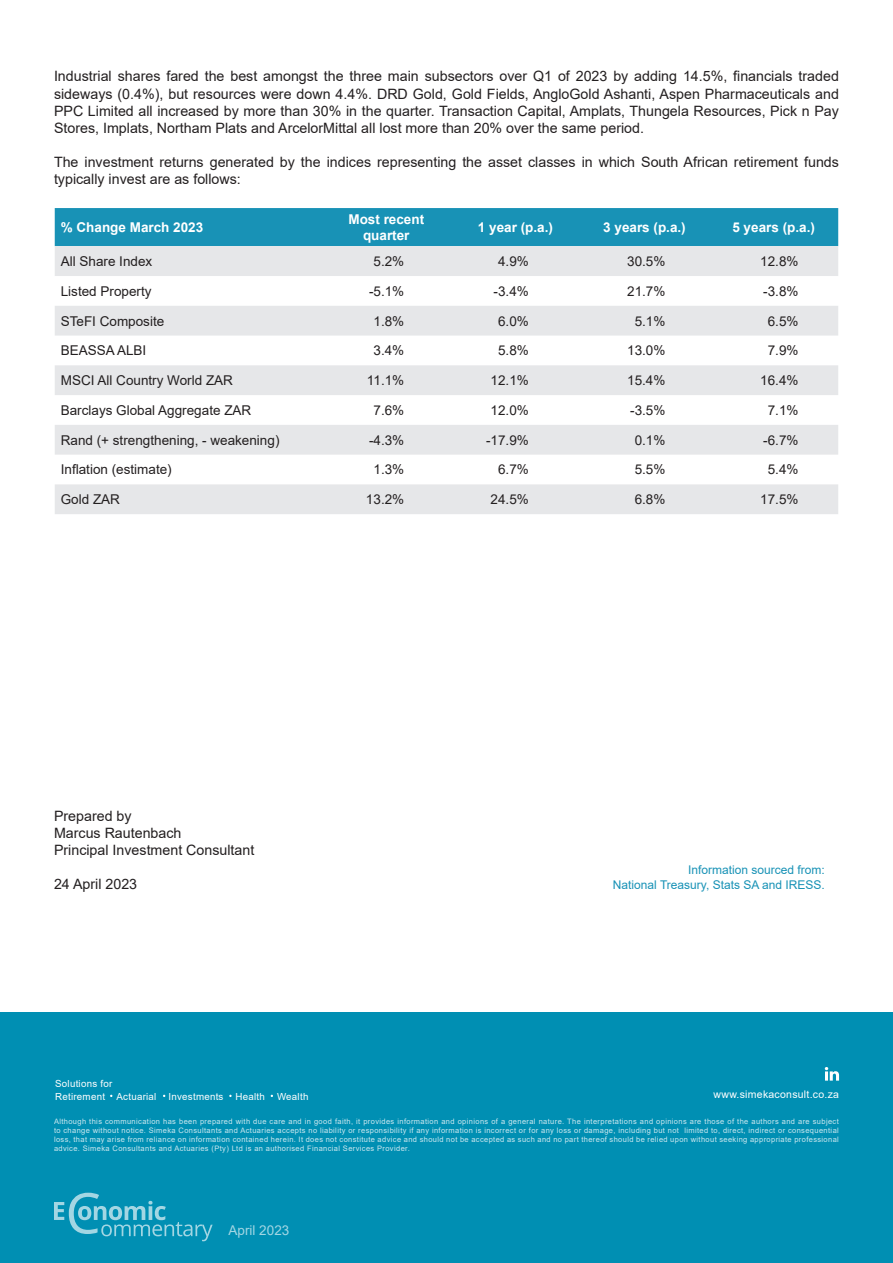
<style>
.page{position:relative;width:893px;height:1263px;background:#fff}
.page>*{position:absolute;margin:0;border:0;box-sizing:border-box;transform-origin:0 0}
.t1{font:14.25px/17.1px "Arial";color:#231f20}
.t2{font:13.5px "Arial";color:#231f20}
.t3{font:700 13.5px/16.2px "Arial";color:#fff;text-align:center}
.t4{font:13.5px "Arial";color:#fff}
.t5{font:12px "Arial";color:#1892b6}
.t6{font:10.5px "Arial";letter-spacing:.025em;color:#fff}
.t7{font:9.75px "Arial";letter-spacing:.025em;color:#fff}
.t8{font:7.5px/9px "Arial";letter-spacing:.05em;color:#fff;text-align:justify}
</style>
<div class="page">
<div style="left:0;top:1012px;width:893px;height:251px;background:#008fb3"></div>
<svg style="left:825px;top:1067px;width:14px;height:13px"></svg>
<svg style="left:54px;top:1193px;width:159px;height:48px"></svg>
<div style="left:55px;top:208px;width:783px;height:38px;background:#1892b6"></div>
<svg style="left:55px;top:246px;width:783px;height:268px;fill:#e6e7e9"></svg>
<p class="t1" style="left:54px;top:68px;width:786px;text-align:justify">Industrial shares fared the best amongst the three main subsectors over Q1 of 2023 by adding 14.5%, financials traded sideways (0.4%), but resources were down 4.4%. DRD Gold, Gold Fields, AngloGold Ashanti, Aspen Pharmaceuticals and PPC Limited all increased by more than 30% in the quarter. Transaction Capital, Amplats, Thungela Resources, Pick n Pay Stores, Implats, Northam Plats and ArcelorMittal all lost more than 20% over the same period.</p>
<p class="t1" style="left:54px;top:153px;width:786px">The investment returns generated by the indices representing the asset classes in which South African retirement funds typically invest are as follows:</p>
<p class="t3" style="left:61px;top:219px;width:144px">% Change March 2023</p>
<p class="t3" style="left:348px;top:211px;width:77px">Most recent quarter</p>
<p class="t3" style="left:478px;top:219px;width:77px">1 year (p.a.)</p>
<p class="t3" style="left:603px;top:219px;width:84px">3 years (p.a.)</p>
<p class="t3" style="left:732px;top:219px;width:84px">5 years (p.a.)</p>
<p class="t2" style="left:61px;top:252px;width:93px">All Share Index</p>
<p class="t2" style="left:373px;top:252px;width:32px">5.2%</p>
<p class="t2" style="left:498px;top:252px;width:32px">4.9%</p>
<p class="t2" style="left:627px;top:252px;width:40px">30.5%</p>
<p class="t2" style="left:760px;top:252px;width:40px">12.8%</p>
<p class="t2" style="left:61px;top:282px;width:92px">Listed Property</p>
<p class="t2" style="left:369px;top:282px;width:37px">-5.1%</p>
<p class="t2" style="left:494px;top:282px;width:37px">-3.4%</p>
<p class="t2" style="left:627px;top:282px;width:40px">21.7%</p>
<p class="t2" style="left:763px;top:282px;width:37px">-3.8%</p>
<p class="t2" style="left:61px;top:312px;width:105px">STeFI Composite</p>
<p class="t2" style="left:373px;top:312px;width:32px">1.8%</p>
<p class="t2" style="left:498px;top:312px;width:32px">6.0%</p>
<p class="t2" style="left:635px;top:312px;width:32px">5.1%</p>
<p class="t2" style="left:768px;top:312px;width:32px">6.5%</p>
<p class="t2" style="left:61px;top:341px;width:87px">BEASSA ALBI</p>
<p class="t2" style="left:373px;top:341px;width:32px">3.4%</p>
<p class="t2" style="left:498px;top:341px;width:32px">5.8%</p>
<p class="t2" style="left:627px;top:341px;width:40px">13.0%</p>
<p class="t2" style="left:768px;top:341px;width:32px">7.9%</p>
<p class="t2" style="left:61px;top:371px;width:174px">MSCI All Country World ZAR</p>
<p class="t2" style="left:367px;top:371px;width:39px">11.1%</p>
<p class="t2" style="left:491px;top:371px;width:40px">12.1%</p>
<p class="t2" style="left:627px;top:371px;width:40px">15.4%</p>
<p class="t2" style="left:760px;top:371px;width:40px">16.4%</p>
<p class="t2" style="left:61px;top:401px;width:192px">Barclays Global Aggregate ZAR</p>
<p class="t2" style="left:373px;top:401px;width:32px">7.6%</p>
<p class="t2" style="left:491px;top:401px;width:40px">12.0%</p>
<p class="t2" style="left:630px;top:401px;width:37px">-3.5%</p>
<p class="t2" style="left:768px;top:401px;width:32px">7.1%</p>
<p class="t2" style="left:61px;top:431px;width:220px">Rand (+ strengthening, - weakening)</p>
<p class="t2" style="left:369px;top:431px;width:37px">-4.3%</p>
<p class="t2" style="left:486px;top:431px;width:44px">-17.9%</p>
<p class="t2" style="left:635px;top:431px;width:32px">0.1%</p>
<p class="t2" style="left:763px;top:431px;width:37px">-6.7%</p>
<p class="t2" style="left:61px;top:460px;width:113px">Inflation (estimate)</p>
<p class="t2" style="left:373px;top:460px;width:32px">1.3%</p>
<p class="t2" style="left:498px;top:460px;width:32px">6.7%</p>
<p class="t2" style="left:635px;top:460px;width:32px">5.5%</p>
<p class="t2" style="left:768px;top:460px;width:32px">5.4%</p>
<p class="t2" style="left:61px;top:490px;width:61px">Gold ZAR</p>
<p class="t2" style="left:366px;top:490px;width:40px">13.2%</p>
<p class="t2" style="left:491px;top:490px;width:40px">24.5%</p>
<p class="t2" style="left:635px;top:490px;width:32px">6.8%</p>
<p class="t2" style="left:760px;top:490px;width:40px">17.5%</p>
<p class="t1" style="left:54px;top:807px;width:202px">Prepared by<br>Marcus Rautenbach<br>Principal Investment Consultant</p>
<p class="t1" style="left:54px;top:875px;width:85px">24 April 2023</p>
<p class="t5" style="left:688px;top:862px;width:138px">Information sourced from:</p>
<p class="t5" style="left:613px;top:876px;width:213px">National Treasury, Stats SA and IRESS.</p>
<p class="t7" style="left:55px;top:1077px;width:59px">Solutions for</p>
<p class="t7" style="left:55px;top:1089px;width:255px">Retirement Actuarial Investments Health Wealth</p>
<p class="t8" style="left:54px;top:1117px;width:786px">Although this communication has been prepared with due care and in good faith, it provides information and opinions of a general nature. The interpretations and opinions are those of the authors and are subject to change without notice. Simeka Consultants and Actuaries accepts no liability or responsibility if any information is incorrect or for any loss or damage, including but not limited to, direct, indirect or consequential loss, that may arise from reliance on information contained herein. It does not constitute advice and should not be accepted as such and no part thereof should be relied upon without seeking appropriate professional advice. Simeka Consultants and Actuaries (Pty) Ltd is an authorised Financial Services Provider.</p>
<p class="t6" style="left:714px;top:1087px;width:127px">www.simekaconsult.co.za</p>
<h2 class="t4" style="left:229px;top:1221px;width:62px">April 2023</h2>
</div>
